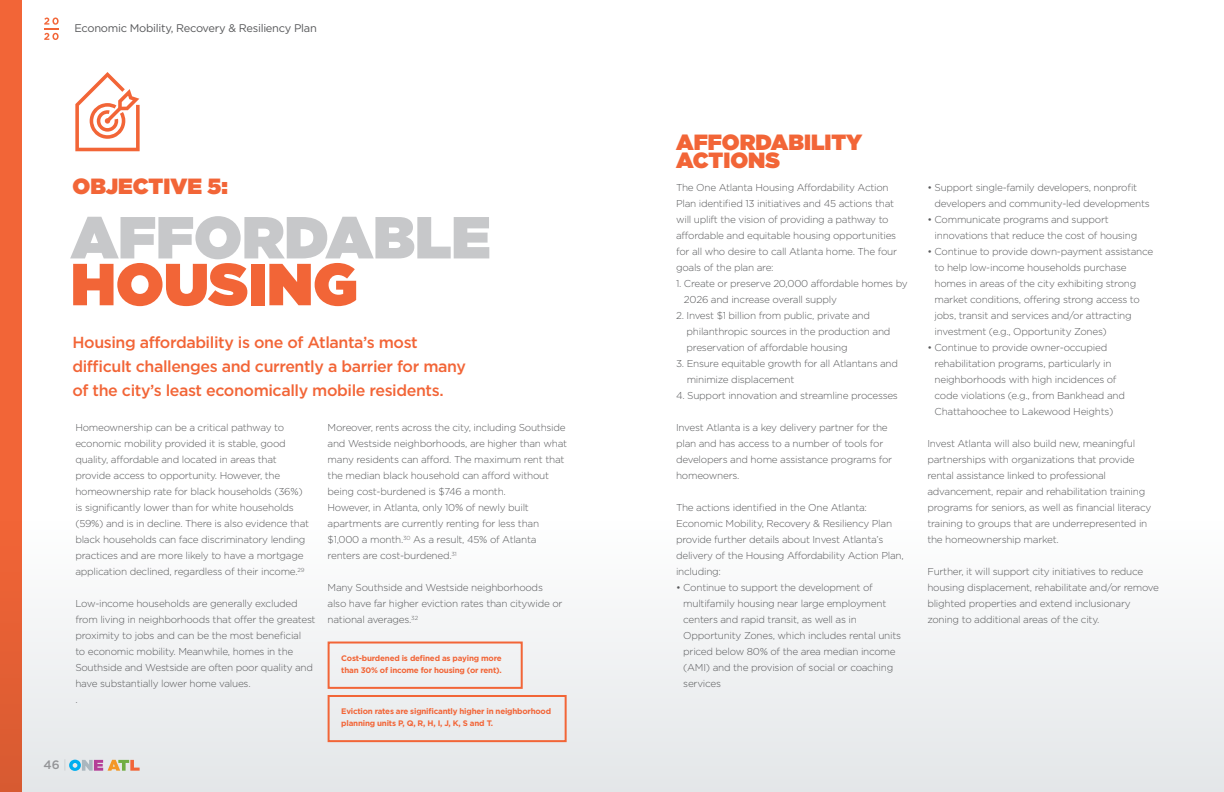
<style>
.page{position:relative;width:1224px;height:792px;background:#fff}
.page>*{position:absolute;margin:0;border:0;box-sizing:border-box;transform-origin:0 0}
.t1{font:900 59.2px "Gotham";color:#c7c8ca}
.t2{font:900 59.2px "Gotham";color:#f26537}
.t3{font:900 22px "Gotham";color:#f26537}
.t4{font:500 16px/24px "Gotham";letter-spacing:-.025em;color:#f26537}
.t5{font:500 12.2px "Gotham";color:#949598}
.t6{font:11.1px "Gotham";letter-spacing:-.025em;color:#58595b}
.t7{font:300 10px/16px "Gotham";letter-spacing:-.025em;color:#58595b}
.t8{font:700 8px/12px "Gotham";letter-spacing:-.025em;color:#f26537}
.s1{font-weight:100}
</style>
<div class="page">
<div style="left:0;top:521px;width:612px;height:271px;background:linear-gradient(to right,#f1f2f3,#f1f2f3)"></div>
<div style="left:612px;top:521px;width:612px;height:271px;background:linear-gradient(to right,#f1f2f3,#f1f2f3)"></div>
<svg style="left:44px;top:18px;width:15px;height:22px"></svg>
<svg style="left:69px;top:760px;width:71px;height:11px"></svg>
<div style="left:0;top:0;width:22px;height:792px;background:linear-gradient(to bottom,#f86838,#e25f34)"></div>
<svg style="left:75px;top:72px;width:65px;height:79px"></svg>
<div style="left:328px;top:642px;width:195px;height:47px;border:2px solid #f26537"></div>
<div style="left:328px;top:695px;width:239px;height:47px;border:2px solid #f26537"></div>
<p class="t6" style="left:74px;top:22px;width:244px">Economic Mobility, Recovery &amp; Resiliency Plan</p>
<h2 class="t3" style="left:72px;top:173px;width:157px">OBJECTIVE 5:</h2>
<h1 class="t1" style="left:71px;top:203px;width:421px">AFFORDABLE</h1>
<h1 class="t2" style="left:71px;top:250px;width:289px">HOUSING</h1>
<h3 class="t4" style="left:72px;top:330px;width:395px">Housing affordability is one of Atlanta’s most difficult challenges and currently a barrier for many of the city’s least economically mobile residents.</h3>
<p class="t7" style="left:75px;top:419px;width:235px">Homeownership can be a critical pathway to economic mobility provided it is stable, good quality, affordable and located in areas that provide access to opportunity. However, the homeownership rate for black households (36%) is significantly lower than for white households (59%) and is in decline. There is also evidence that black households can face discriminatory lending practices and are more likely to have a mortgage application declined, regardless of their income.<sup>29</sup></p>
<p class="t7" style="left:75px;top:595px;width:242px">Low-income households are generally excluded from living in neighborhoods that offer the greatest proximity to jobs and can be the most beneficial<br>to economic mobility. Meanwhile, homes in the Southside and Westside are often poor quality and have substantially lower home values.<br>.</p>
<p class="t5" style="left:44px;top:758px;width:25px">46 <span class="s1">|</span></p>
<p class="t7" style="left:328px;top:419px;width:241px">Moreover, rents across the city, including Southside and Westside neighborhoods, are higher than what many residents can afford. The maximum rent that the median black household can afford without being cost-burdened is $746 a month.<br>However, in Atlanta, only 10% of newly built apartments are currently renting for less than $1,000 a month.<sup>30</sup> As a result, 45% of Atlanta renters are cost-burdened.<sup>31</sup></p>
<p class="t7" style="left:328px;top:579px;width:236px">Many Southside and Westside neighborhoods also have far higher eviction rates than citywide or national averages.<sup>32</sup></p>
<p class="t8" style="left:341px;top:652px;width:162px">Cost-burdened is defined as paying more than 30% of income for housing (or rent).</p>
<p class="t8" style="left:341px;top:705px;width:211px">Eviction rates are significantly higher in neighborhood planning units P, Q, R, H, I, J, K, S and T.</p>
<h2 class="t3" style="left:676px;top:129px;width:124px">AFFORDABILI</h2>
<h2 class="t3" style="left:832px;top:129px;width:32px">TY</h2>
<h2 class="t3" style="left:676px;top:147px;width:105px">ACTIONS</h2>
<p class="t7" style="left:676px;top:180px;width:223px">The One Atlanta Housing Affordability Action Plan identified 13 initiatives and 45 actions that will uplift the vision of providing a pathway to affordable and equitable housing opportunities for all who desire to call Atlanta home. The four goals of the plan are:</p>
<p class="t7" style="left:684px;top:276px;width:225px;text-indent:-8px">1. Create or preserve 20,000 affordable homes by<br>2026 and increase overall supply</p>
<p class="t7" style="left:687px;top:308px;width:206px;text-indent:-10px">2. Invest $1 billion from public, private and philanthropic sources in the production and preservation of affordable housing</p>
<p class="t7" style="left:687px;top:356px;width:213px;text-indent:-11px">3. Ensure equitable growth for all Atlantans and minimize displacement</p>
<p class="t7" style="left:676px;top:388px;width:223px">4. Support innovation and streamline processes</p>
<p class="t7" style="left:676px;top:420px;width:218px">Invest Atlanta is a key delivery partner for the plan and has access to a number of tools for developers and home assistance programs for homeowners.</p>
<p class="t7" style="left:676px;top:500px;width:229px">The actions identified in the One Atlanta:<br>Economic Mobility, Recovery &amp; Resiliency Plan provide further details about Invest Atlanta’s delivery of the Housing Affordability Action Plan, including:</p>
<p class="t7" style="left:683px;top:580px;width:219px;text-indent:-7px">• Continue to support the development of multifamily housing near large employment centers and rapid transit, as well as in Opportunity Zones, which includes rental units priced below 80% of the area median income (AMI) and the provision of social or coaching services</p>
<p class="t7" style="left:935px;top:180px;width:217px;text-indent:-7px">• Support single-family developers, nonprofit developers and community-led developments</p>
<p class="t7" style="left:935px;top:212px;width:204px;text-indent:-7px">• Communicate programs and support innovations that reduce the cost of housing</p>
<p class="t7" style="left:935px;top:244px;width:220px;text-indent:-7px">• Continue to provide down-payment assistance to help low-income households purchase homes in areas of the city exhibiting strong market conditions, offering strong access to jobs, transit and services and/or attracting investment (e.g., Opportunity Zones)</p>
<p class="t7" style="left:935px;top:340px;width:192px;text-indent:-7px">• Continue to provide owner-occupied rehabilitation programs, particularly in neighborhoods with high incidences of code violations (e.g., from Bankhead and Chattahoochee to Lakewood Heights)</p>
<p class="t7" style="left:927px;top:436px;width:225px">Invest Atlanta will also build new, meaningful partnerships with organizations that provide rental assistance linked to professional advancement, repair and rehabilitation training programs for seniors, as well as financial literacy training to groups that are underrepresented in the homeownership market.</p>
<p class="t7" style="left:927px;top:564px;width:233px">Further, it will support city initiatives to reduce housing displacement, rehabilitate and/or remove blighted properties and extend inclusionary zoning to additional areas of the city.</p>
</div>
